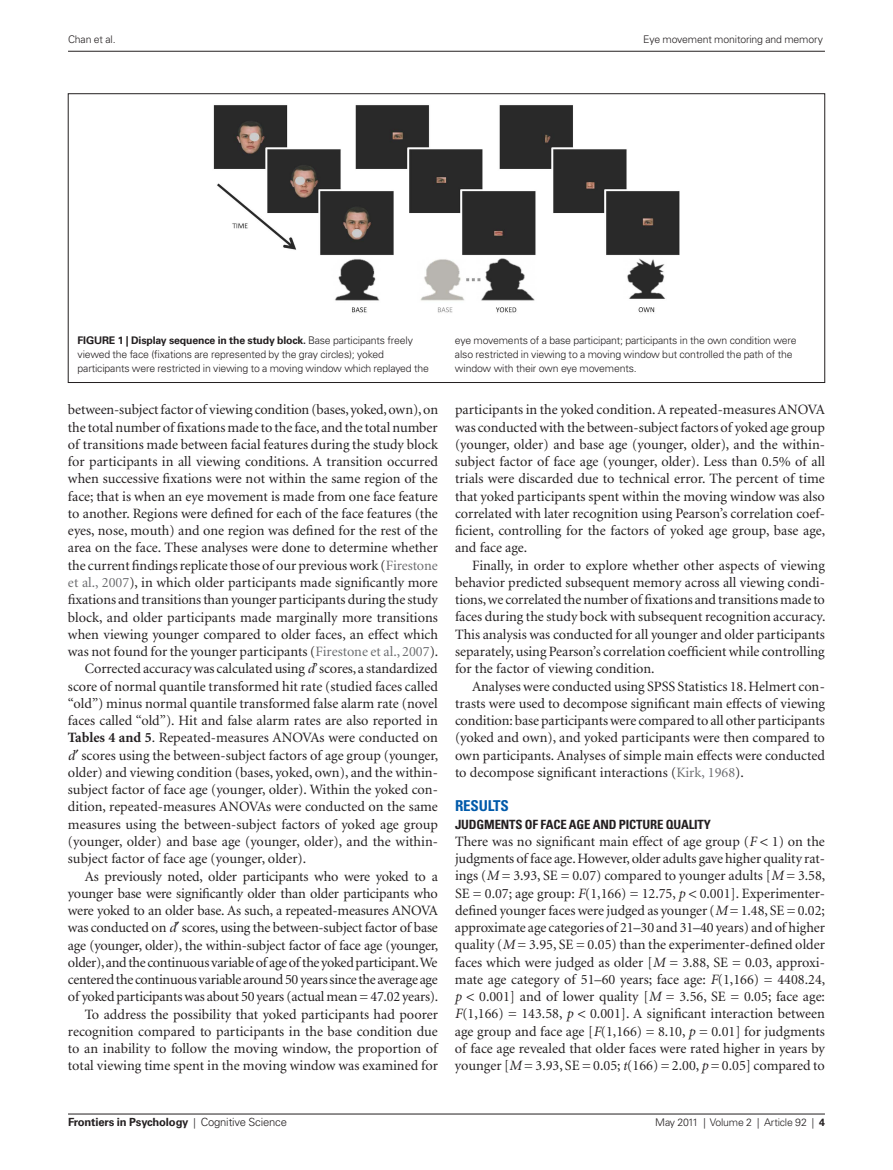
<style>
.page{position:relative;width:893px;height:1170px;background:#fff}
.page>*{position:absolute;margin:0;border:0;box-sizing:border-box;transform-origin:0 0}
.t1{font:700 condensed 15px "Univers";letter-spacing:-.01em;color:#015aaa}
.t2{font:14.25px/17.2px "Minion";color:#231f20;text-align:justify}
.t3{font:14.25px "Minion";letter-spacing:-.02em;color:#231f20}
.t4{font:700 condensed 12.75px "Univers";letter-spacing:-.01em;color:#231f20}
.t5{font:700 11.25px "Univers";letter-spacing:-.015em;color:#231f20}
.t6{font:300 10.5px/14.2px "Univers";letter-spacing:-.015em;color:#231f20}
.s1{font-weight:700}
.s2{color:#6c6d70}
.s3{font-style:italic}
.s4{font-weight:300;font-size:10.5px}
.s5{font-weight:300}
</style>
<div class="page">
<img style="left:213px;top:105px;width:467px;height:208px">
<hr style="left:68px;top:51px;width:757px;height:1px;background:#231f20">
<hr style="left:68px;top:1113px;width:757px;height:1px;background:#231f20">
<p class="t6" style="left:68px;top:32px;width:49px">Chan et al.</p>
<p class="t6" style="left:643px;top:32px;width:181px">Eye movement monitoring and memory</p>
<p class="t6" style="left:78px;top:332px;width:353px"><span class="s1">Figure 1 | Display sequence in the study block.</span> Base participants freely viewed the face (fixations are represented by the gray circles); yoked participants were restricted in viewing to a moving window which replayed the</p>
<p class="t6" style="left:455px;top:332px;width:343px">eye movements of a base participant; participants in the own condition were also restricted in viewing to a moving window but controlled the path of the window with their own eye movements.</p>
<p class="t2" style="left:68px;top:401px;width:372px">between-subject factor of viewing condition (bases, yoked, own), on</p>
<p class="t2" style="left:68px;top:419px;width:371px">the total number of fixations made to the face, and the total number</p>
<p class="t2" style="left:68px;top:436px;width:371px">of transitions made between facial features during the study block</p>
<p class="t2" style="left:68px;top:453px;width:371px">for participants in all viewing conditions. A transition occurred</p>
<p class="t2" style="left:68px;top:470px;width:371px">when successive fixations were not within the same region of the</p>
<p class="t2" style="left:68px;top:488px;width:371px">face; that is when an eye movement is made from one face feature</p>
<p class="t2" style="left:68px;top:505px;width:371px">to another. Regions were defined for each of the face features (the</p>
<p class="t2" style="left:68px;top:522px;width:371px">eyes, nose, mouth) and one region was defined for the rest of the</p>
<p class="t2" style="left:68px;top:539px;width:371px">area on the face. These analyses were done to determine whether</p>
<p class="t2" style="left:68px;top:557px;width:371px">the current findings replicate those of our previous work (<span class="s2">Firestone</span></p>
<p class="t2" style="left:68px;top:574px;width:371px"><span class="s2">et al., 2007</span>), in which older participants made significantly more</p>
<p class="t2" style="left:68px;top:591px;width:371px">fixations and transitions than younger participants during the study</p>
<p class="t2" style="left:68px;top:608px;width:371px">block, and older participants made marginally more transitions</p>
<p class="t2" style="left:68px;top:626px;width:371px">when viewing younger compared to older faces, an effect which</p>
<p class="t2" style="left:68px;top:643px;width:372px">was not found for the younger participants (<span class="s2">Firestone et al., 2007</span>).</p>
<p class="t2" style="left:85px;top:660px;width:354px">Corrected accuracy was calculated using <span class="s3">d</span>’ scores, a standardized</p>
<p class="t2" style="left:68px;top:678px;width:371px">score of normal quantile transformed hit rate (studied faces called</p>
<p class="t2" style="left:68px;top:695px;width:371px">“old”) minus normal quantile transformed false alarm rate (novel</p>
<p class="t2" style="left:68px;top:712px;width:371px">faces called “old”). Hit and false alarm rates are also reported in</p>
<p class="t2" style="left:68px;top:729px;width:371px"><span class="s1">Tables 4 and 5</span>. Repeated-measures ANOVAs were conducted on</p>
<p class="t2" style="left:68px;top:747px;width:372px"><span class="s3">d</span> scores using the between-subject factors of age group (younger,</p>
<p class="t2" style="left:68px;top:764px;width:371px">older) and viewing condition (bases, yoked, own), and the within-</p>
<p class="t2" style="left:68px;top:781px;width:371px">subject factor of face age (younger, older). Within the yoked con-</p>
<p class="t2" style="left:68px;top:798px;width:371px">dition, repeated-measures ANOVAs were conducted on the same</p>
<p class="t2" style="left:68px;top:816px;width:371px">measures using the between-subject factors of yoked age group</p>
<p class="t2" style="left:68px;top:833px;width:371px">(younger, older) and base age (younger, older), and the within-</p>
<p class="t2" style="left:68px;top:850px;width:240px">subject factor of face age (younger, older).</p>
<p class="t2" style="left:85px;top:867px;width:354px">As previously noted, older participants who were yoked to a</p>
<p class="t2" style="left:68px;top:885px;width:371px">younger base were significantly older than older participants who</p>
<p class="t2" style="left:68px;top:902px;width:371px">were yoked to an older base. As such, a repeated-measures ANOVA</p>
<p class="t2" style="left:68px;top:919px;width:371px">was conducted on <span class="s3">d</span> scores, using the between-subject factor of base</p>
<p class="t2" style="left:68px;top:936px;width:372px">age (younger, older), the within-subject factor of face age (younger,</p>
<p class="t3" style="left:68px;top:955px;width:371px">older), and the continuous variable of age of the yoked participant. We</p>
<p class="t3" style="left:68px;top:972px;width:371px">centered the continuous variable around 50 years since the average age</p>
<p class="t2" style="left:68px;top:988px;width:372px">of yoked participants was about 50 years (actual mean = 47.02 years).</p>
<p class="t2" style="left:85px;top:1005px;width:354px">To address the possibility that yoked participants had poorer</p>
<p class="t2" style="left:68px;top:1023px;width:371px">recognition compared to participants in the base condition due</p>
<p class="t2" style="left:68px;top:1040px;width:371px">to an inability to follow the moving window, the proportion of</p>
<p class="t2" style="left:68px;top:1057px;width:371px">total viewing time spent in the moving window was examined for</p>
<p class="t2" style="left:455px;top:401px;width:372px">participants in the yoked condition. A repeated-measures ANOVA was conducted with the between-subject factors of yoked age group (younger, older) and base age (younger, older), and the within&shy;subject factor of face age (younger, older). Less than 0.5% of all trials were discarded due to technical error. The percent of time that yoked participants spent within the moving window was also correlated with later recognition using Pearson’s correlation coef&shy;ficient, controlling for the factors of yoked age group, base age, and face age.</p>
<p class="t2" style="left:455px;top:557px;width:372px;text-indent:17px">Finally, in order to explore whether other aspects of viewing behavior predicted subsequent memory across all viewing condi&shy;tions, we correlated the number of fixations and transitions made to faces during the study bock with subsequent recognition accuracy.<br>This analysis was conducted for all younger and older participants separately, using Pearson’s correlation coefficient while controlling for the factor of viewing condition.</p>
<p class="t2" style="left:455px;top:677px;width:371px;text-indent:17px">Analyses were conducted using SPSS Statistics 18. Helmert con&shy;trasts were used to decompose significant main effects of viewing condition: base participants were compared to all other participants (yoked and own), and yoked participants were then compared to own participants. Analyses of simple main effects were conducted to decompose significant interactions (<span class="s2">Kirk, 1968</span>).</p>
<p class="t1" style="left:455px;top:796px;width:55px">RESULTS</p>
<p class="t4" style="left:455px;top:816px;width:257px">JUDGMENTS OF FACE AGE AND PI CTURE QUALITY</p>
<p class="t2" style="left:455px;top:833px;width:372px">There was no significant main effect of age group (<span class="s3">F</span> 1) on the judgments of face age. However, older adults gave higher quality rat&shy;ings (<span class="s3">M</span> = 3.93, SE = 0.07) compared to younger adults [<span class="s3">M</span> = 3.58, SE = 0.07; age group: <span class="s3">F</span>(1,166) = 12.75, <span class="s3">p</span> 0.001]. Experimenter&shy;defined younger faces were judged as younger (<span class="s3">M</span> = 1.48, SE = 0.02; approximate age categories of 21–30 and 31–40 years) and of higher quality (<span class="s3">M</span> = 3.95, SE = 0.05) than the experimenter-defined older faces which were judged as older [<span class="s3">M</span> = 3.88, SE = 0.03, approxi&shy;mate age category of 51–60 years; face age: <span class="s3">F</span>(1,166) = 4408.24, <span class="s3">p</span> 0.001] and of lower quality [<span class="s3">M</span> = 3.56, SE = 0.05; face age:<br><span class="s3">F</span>(1,166) = 143.58, <span class="s3">p</span> 0.001]. A significant interaction between age group and face age [<span class="s3">F</span>(1,166) = 8.10, <span class="s3">p</span> = 0.01] for judgments of face age revealed that older faces were rated higher in years by younger [<span class="s3">M</span> = 3.93, SE = 0.05; <span class="s3">t</span>(166) = 2.00, <span class="s3">p</span> = 0.05] compared to</p>
<p class="t5" style="left:68px;top:1115px;width:220px">Frontiers in Psychology <span class="s4">|</span> <span class="s5">Cognitive Science</span></p>
<p class="t6" style="left:655px;top:1115px;width:171px">May 2011 | Volume 2 | Article 92 | <span class="s1">4</span></p>
</div>
